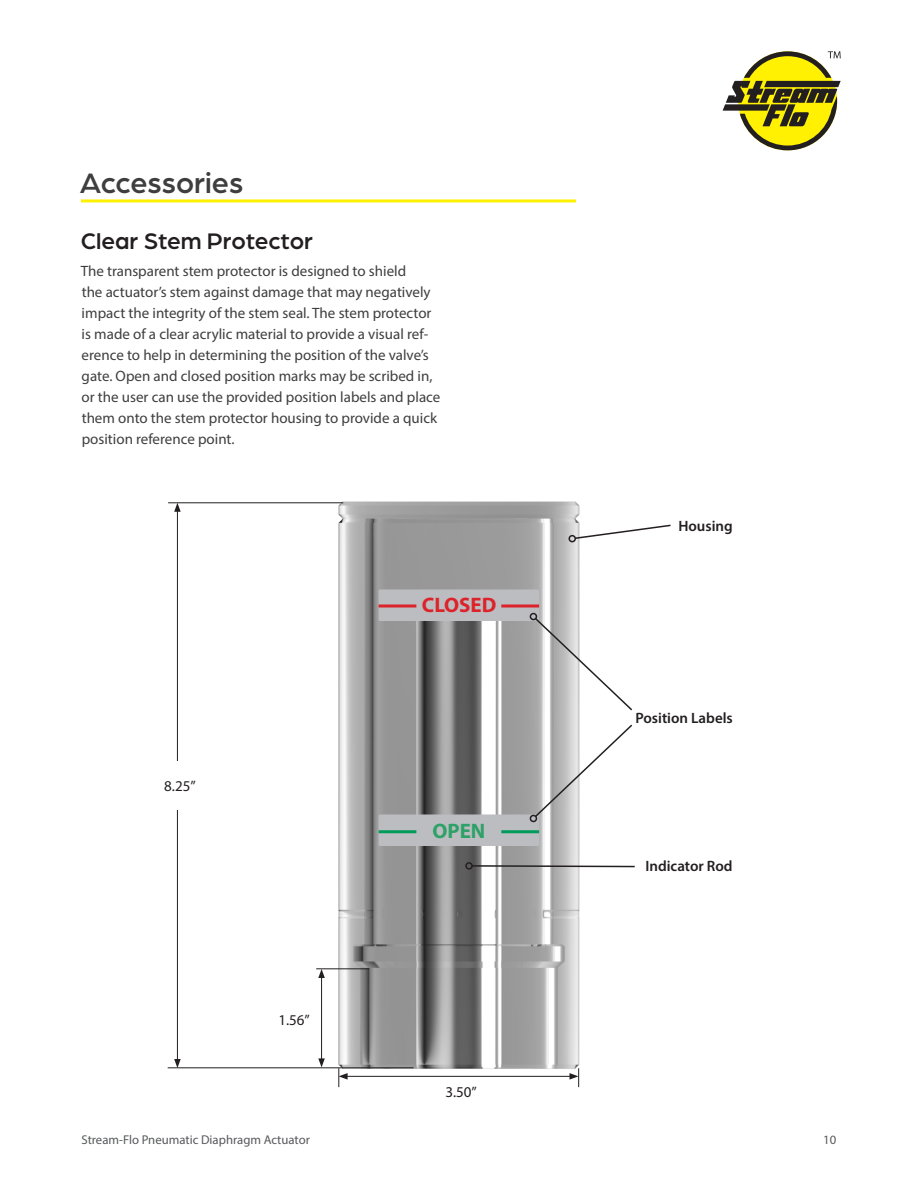
<style>
.page{position:relative;width:918px;height:1188px;background:#fff}
.page>*{position:absolute;margin:0;border:0;box-sizing:border-box;transform-origin:0 0}
.t1{font:500 30px "Arboria";color:#3e3e3f}
.t2{font:500 24px "Arboria";color:#231f20}
.t3{font:700 21px "Myriad Pro";color:#dc232b}
.t4{font:700 21px "Myriad Pro";color:#2da167}
.Body{font:15px/21px "Myriad Pro";color:#3e3e3f}
.Body-2{font:600 15px "Myriad Pro";color:#231f20}
.Body-3{font:15px "Myriad Pro";color:#231f20}
.Body-4{font:12.75px "Myriad Pro";color:#57585a}
</style>
<div class="page">
<svg style="left:723px;top:51px;width:118px;height:99px"></svg>
<img style="left:171px;top:501px;width:409px;height:573px">
<svg style="left:574px;top:524px;width:97px;height:16px"></svg>
<div style="left:568px;top:535px;width:8px;height:7px;border:2px solid #231f20;border-radius:50%"></div>
<svg style="left:473px;top:864px;width:162px;height:4px"></svg>
<div style="left:465px;top:862px;width:8px;height:8px;border:2px solid #231f20;border-radius:50%"></div>
<div style="left:379px;top:590px;width:160px;height:31px;background:#bcbdc0;border-radius:2px"></div>
<div style="left:379px;top:814px;width:160px;height:32px;background:#bcbdc0;border-radius:2px"></div>
<hr style="left:81px;top:199px;width:495px;height:3px;background:#fff101">
<svg style="left:533px;top:723px;width:100px;height:96px"></svg>
<div style="left:530px;top:815px;width:7px;height:7px;border:2px solid #231f20;border-radius:50%"></div>
<svg style="left:533px;top:616px;width:100px;height:96px"></svg>
<div style="left:530px;top:613px;width:7px;height:7px;border:2px solid #231f20;border-radius:50%"></div>
<hr style="left:345px;top:1076px;width:227px;height:1px;background:#231f20">
<hr style="left:321px;top:976px;width:1px;height:85px;background:#231f20">
<svg style="left:318px;top:1058px;width:7px;height:9px"></svg>
<svg style="left:318px;top:970px;width:7px;height:8px"></svg>
<hr style="left:177px;top:509px;width:1px;height:552px;background:#231f20">
<svg style="left:174px;top:1059px;width:7px;height:9px"></svg>
<svg style="left:174px;top:504px;width:7px;height:8px"></svg>
<hr style="left:168px;top:503px;width:175px;height:1px;background:#231f20">
<hr style="left:168px;top:1068px;width:246px;height:1px;background:#231f20">
<hr style="left:316px;top:969px;width:53px;height:1px;background:#231f20">
<svg style="left:339px;top:1068px;width:9px;height:19px"></svg>
<svg style="left:570px;top:1068px;width:9px;height:19px"></svg>
<hr style="left:501px;top:830px;width:38px;height:3px;background:#009b5a">
<svg style="left:501px;top:604px;width:38px;height:4px"></svg>
<hr style="left:379px;top:830px;width:37px;height:3px;background:#009b5a">
<svg style="left:379px;top:604px;width:37px;height:4px"></svg>
<div style="left:149px;top:761px;width:57px;height:49px;background:#fff"></div>
<h1 class="t1" style="left:80px;top:163px;width:165px">Accessories</h1>
<h2 class="t2" style="left:81px;top:225px;width:234px">Clear Stem Protector</h2>
<p class="Body" style="left:81px;top:260px;width:361px">The transparent stem protector is designed to shield<br>the actuator’s stem against damage that may negatively impact the integrity of the stem seal. The stem protector is made of a clear acrylic material to provide a visual ref&shy;erence to help in determining the position of the valve’s gate. Open and closed position marks may be scribed in, or the user can use the provided position labels and place them onto the stem protector housing to provide a quick position reference point.</p>
<p class="Body-3" style="left:164px;top:777px;width:33px">8.25”</p>
<p class="Body-3" style="left:278px;top:1011px;width:33px">1.56”</p>
<h3 class="t3" style="left:422px;top:592px;width:76px">CLOSED</h3>
<h3 class="t4" style="left:432px;top:817px;width:54px">OPEN</h3>
<p class="Body-3" style="left:445px;top:1083px;width:33px">3.50”</p>
<p class="Body-2" style="left:678px;top:516px;width:56px">Housing</p>
<p class="Body-2" style="left:635px;top:709px;width:99px">Position Labels</p>
<p class="Body-2" style="left:645px;top:856px;width:89px">Indicator Rod</p>
<p class="Body-4" style="left:81px;top:1131px;width:230px">Stream-Flo Pneumatic Diaphragm Actuator</p>
<p class="Body-4" style="left:823px;top:1131px;width:15px">10</p>
</div>
